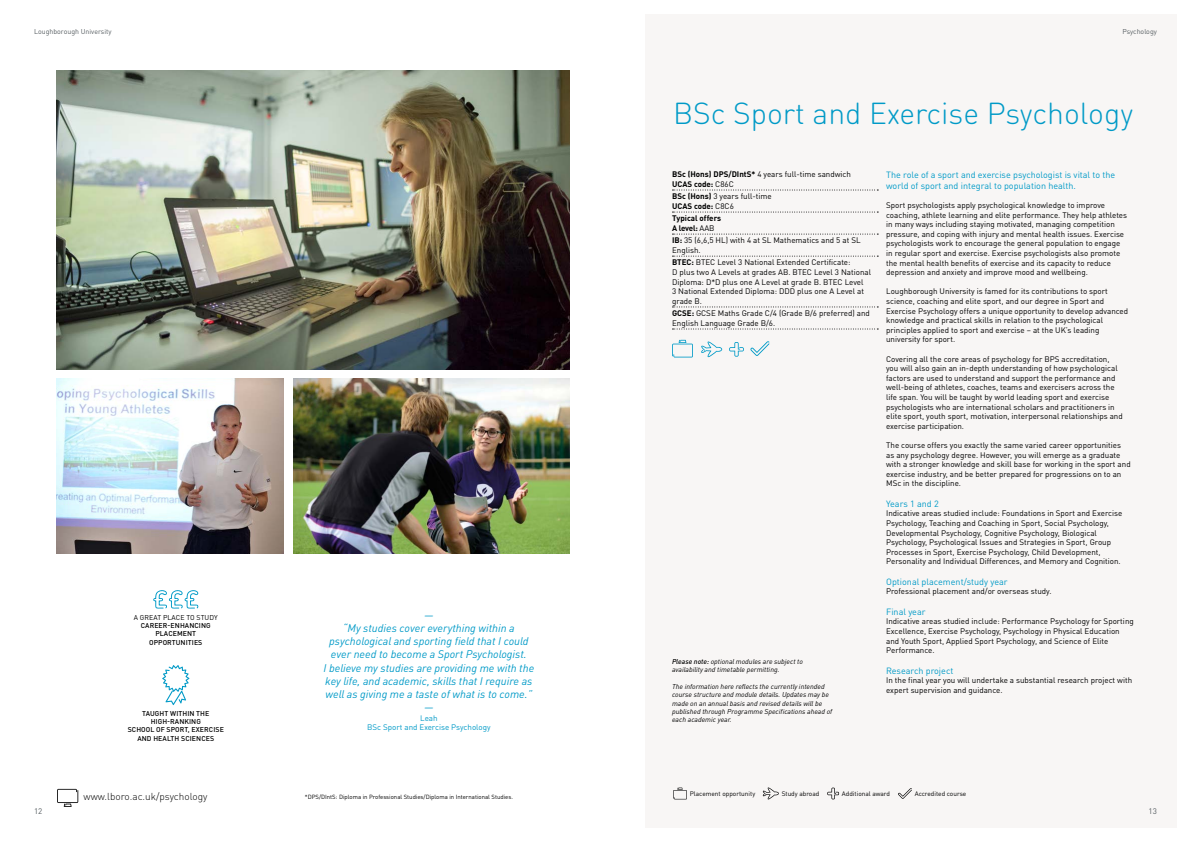
<style>
.page{position:relative;width:1191px;height:842px;background:#fff}
.page>*{position:absolute;margin:0;border:0;box-sizing:border-box;transform-origin:0 0}
.t1{font:300 30px "DIN Round OT";color:#009ac7}
.t2{font:italic 11px/13.2px "DINOT";color:#009ac7;text-align:center}
.t3{font:300 10px "DINOT";color:#000}
.t4{font:9px/10.8px "DINOT";color:#009ac7}
.t5{font:8px/9.6px "DINOT";color:#000}
.t6{font:700 8px/9.6px "DINOT";color:#000}
.t7{font:8px/9.6px "DIN Round OT";color:#009ac7;text-align:center}
.t8{font:8px "DINOT";color:#575e62}
.t9{font:italic 7px/8.4px "DINOT";color:#000}
.t10{font:500 7px/8.4px "DINOT";letter-spacing:.01em;color:#000;text-align:center}
.t11{font:7px "DINOT";color:#575e62}
.t12{font:7px "DINOT";letter-spacing:.01em;color:#000}
.t13{font:6.5px "DINOT";color:#000}
.t14{font:6px "DINOT";color:#000}
.s1{font-weight:400}
.s2{font-weight:700}
.s3{font-weight:500}
</style>
<div class="page">
<div style="left:645px;top:14px;width:531px;height:814px;background:#f8f6f5"></div>
<svg style="left:672px;top:190px;width:206px;height:1px"></svg>
<svg style="left:672px;top:212px;width:206px;height:1px"></svg>
<svg style="left:672px;top:234px;width:206px;height:1px"></svg>
<svg style="left:672px;top:256px;width:206px;height:1px"></svg>
<svg style="left:672px;top:307px;width:206px;height:1px"></svg>
<svg style="left:672px;top:329px;width:206px;height:1px"></svg>
<svg style="left:701px;top:341px;width:21px;height:16px"></svg>
<svg style="left:672px;top:340px;width:21px;height:17px"></svg>
<svg style="left:729px;top:342px;width:15px;height:15px"></svg>
<svg style="left:750px;top:341px;width:19px;height:15px"></svg>
<svg style="left:153px;top:590px;width:46px;height:19px"></svg>
<img style="left:57px;top:378px;width:227px;height:176px">
<svg style="left:162px;top:665px;width:27px;height:40px"></svg>
<img style="left:293px;top:378px;width:277px;height:176px">
<img style="left:57px;top:71px;width:513px;height:298px">
<svg style="left:57px;top:789px;width:21px;height:18px"></svg>
<svg style="left:673px;top:787px;width:14px;height:12px"></svg>
<svg style="left:762px;top:787px;width:17px;height:12px"></svg>
<svg style="left:898px;top:788px;width:14px;height:11px"></svg>
<svg style="left:827px;top:788px;width:12px;height:11px"></svg>
<p class="t11" style="left:34px;top:27px;width:79px">Loughborough University</p>
<p class="t12" style="left:134px;top:613px;width:85px">A GREAT PLACE TO STUDY</p>
<p class="t10" style="left:141px;top:621px;width:71px">CAREER-ENHANCING<br>PLACEMENT<br>OPPORTUNITIES</p>
<p class="t10" style="left:128px;top:709px;width:98px">TAUGHT WITHIN THE<br>HIGH-RANKING<br>SCHOOL OF SPORT, EXERCISE<br>AND HEALTH SCIENCES</p>
<p class="t2" style="left:323px;top:608px;width:212px">—<br>“My studies cover everything within a psychological and sporting field that I could ever need to become a Sport Psychologist.<br>I believe my studies are providing me with the key life, and academic, skills that I require as well as giving me a taste of what is to come.” —</p>
<p class="t7" style="left:367px;top:713px;width:125px">Leah<br>BSc Sport and Exercise Psychology</p>
<p class="t11" style="left:1122px;top:27px;width:36px">Psychology</p>
<h1 class="t1" style="left:673px;top:95px;width:462px">BSc Sport and Exercise Psychology</h1>
<p class="t6" style="left:672px;top:169px;width:180px">BSc (Hons) DPS/DIntS* <span class="s1">4 years full-time sandwich<br></span>UCAS code: <span class="s1">C86C</span></p>
<p class="t5" style="left:672px;top:191px;width:101px"><span class="s2">BSc (Hons)</span> 3 years full-time<br><span class="s2">UCAS code:</span> C8C6</p>
<p class="t6" style="left:672px;top:213px;width:51px">Typical offers<br>A level: <span class="s1">AAB</span></p>
<p class="t5" style="left:672px;top:235px;width:190px"><span class="s2">IB:</span> 35 (6,6,5 HL) with 4 at SL Mathematics and 5 at SL<br>English.</p>
<p class="t5" style="left:672px;top:257px;width:200px"><span class="s2">BTEC:</span> BTEC Level 3 National Extended Certificate:<br>D plus two A Levels at grades AB. BTEC Level 3 National Diploma: D*D plus one A Level at grade B. BTEC Level<br>3 National Extended Diploma: DDD plus one A Level at grade B.</p>
<p class="t5" style="left:672px;top:308px;width:199px"><span class="s2">GCSE:</span> GCSE Maths Grade C/4 (Grade B/6 preferred) and<br>English Language Grade B/6.</p>
<p class="t9" style="left:672px;top:657px;width:132px"><span class="s3">Please note:</span> optional modules are subject to availability and timetable permitting.</p>
<p class="t9" style="left:672px;top:682px;width:162px">The information here reflects the currently intended course structure and module details. Updates may be made on an annual basis and revised details will be published through Programme Specifications ahead of each academic year.</p>
<p class="t4" style="left:886px;top:169px;width:231px">The role of a sport and exercise psychologist is vital to the world of sport and integral to population health.</p>
<p class="t5" style="left:886px;top:200px;width:242px">Sport psychologists apply psychological knowledge to improve coaching, athlete learning and elite performance. They help athletes in many ways including staying motivated, managing competition pressure, and coping with injury and mental health issues. Exercise psychologists work to encourage the general population to engage in regular sport and exercise. Exercise psychologists also promote the mental health benefits of exercise and its capacity to reduce depression and anxiety and improve mood and wellbeing.</p>
<p class="t5" style="left:886px;top:287px;width:243px">Loughborough University is famed for its contributions to sport science, coaching and elite sport, and our degree in Sport and Exercise Psychology offers a unique opportunity to develop advanced knowledge and practical skills in relation to the psychological principles applied to sport and exercise – at the UK’s leading university for sport.</p>
<p class="t5" style="left:886px;top:354px;width:238px">Covering all the core areas of psychology for BPS accreditation, you will also gain an in-depth understanding of how psychological factors are used to understand and support the performance and well-being of athletes, coaches, teams and exercisers across the life span. You will be taught by world leading sport and exercise psychologists who are international scholars and practitioners in elite sport, youth sport, motivation, interpersonal relationships and exercise participation.</p>
<p class="t5" style="left:886px;top:440px;width:246px">The course offers you exactly the same varied career opportunities as any psychology degree. However, you will emerge as a graduate with a stronger knowledge and skill base for working in the sport and exercise industry, and be better prepared for progressions on to an MSc in the discipline.</p>
<p class="t4" style="left:886px;top:498px;width:54px">Years 1 and 2</p>
<p class="t5" style="left:886px;top:509px;width:238px">Indicative areas studied include: Foundations in Sport and Exercise Psychology, Teaching and Coaching in Sport, Social Psychology, Developmental Psychology, Cognitive Psychology, Biological Psychology, Psychological Issues and Strategies in Sport, Group Processes in Sport, Exercise Psychology, Child Development, Personality and Individual Differences, and Memory and Cognition.</p>
<p class="t4" style="left:886px;top:576px;width:123px">Optional placement/study year</p>
<p class="t5" style="left:886px;top:587px;width:167px">Professional placement and/or overseas study.</p>
<p class="t4" style="left:886px;top:606px;width:41px">Final year</p>
<p class="t5" style="left:886px;top:617px;width:249px">Indicative areas studied include: Performance Psychology for Sporting Excellence, Exercise Psychology, Psychology in Physical Education and Youth Sport, Applied Sport Psychology, and Science of Elite Performance.</p>
<p class="t4" style="left:886px;top:665px;width:69px">Research project</p>
<p class="t5" style="left:886px;top:675px;width:248px">In the final year you will undertake a substantial research project with expert supervision and guidance.</p>
<p class="t8" style="left:34px;top:806px;width:10px">12</p>
<p class="t3" style="left:84px;top:790px;width:125px">www.lboro.ac.uk/psychology</p>
<p class="t13" style="left:690px;top:789px;width:67px">Placement opportunity</p>
<p class="t13" style="left:781px;top:789px;width:39px">Study abroad</p>
<p class="t13" style="left:842px;top:789px;width:50px">Additional award</p>
<p class="t13" style="left:914px;top:789px;width:53px">Accredited course</p>
<p class="t14" style="left:305px;top:793px;width:210px">*DPS/DIntS: Diploma in Professional Studies/Diploma in International Studies.</p>
<p class="t8" style="left:1148px;top:806px;width:10px">13</p>
</div>
